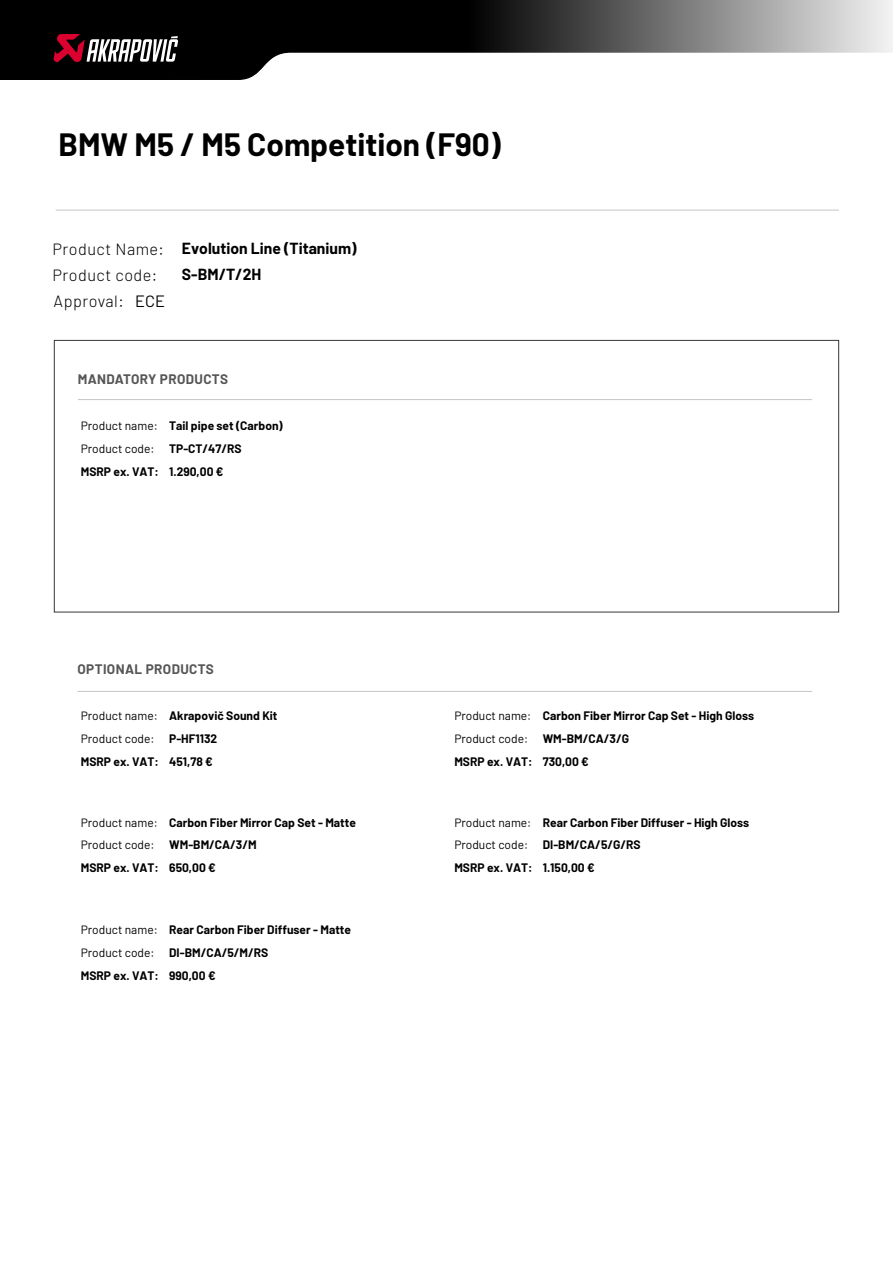
<style>
.page{position:relative;width:893px;height:1263px;background:#fff}
.page>*{position:absolute;margin:0;border:0;box-sizing:border-box;transform-origin:0 0}
.t1{font:700 31.5px "Barlow";color:#000}
.t2{font:16.35px "Barlow";color:#000}
.t3{font:300 16.2px "Barlow";letter-spacing:.03em;color:#000}
.t4{font:700 15.75px/26.2px "Barlow";color:#000}
.t5{font:700 13.5px "Barlow";letter-spacing:.03em;color:#565656}
.t6{font:700 12px/23px "Barlow";color:#000}
.t7{font:12px/23px "Barlow";color:#000}
</style>
<div class="page">
<svg style="left:0;top:0;width:893px;height:80px"></svg>
<svg style="left:53px;top:34px;width:125px;height:29px"></svg>
<hr style="left:78px;top:399px;width:734px;height:1px;background:#c3c6c7">
<hr style="left:78px;top:691px;width:734px;height:1px;background:#c3c6c7">
<hr style="left:56px;top:210px;width:783px;height:1px;background:#c3c6c7">
<h1 class="t1" style="left:58px;top:125px;width:444px">BMW M5 / M5 Competition (F90)</h1>
<h3 class="t3" style="left:53px;top:237px;width:113px">Product Name:</h3>
<h3 class="t3" style="left:53px;top:263px;width:106px">Product code:</h3>
<h3 class="t3" style="left:54px;top:289px;width:72px">Approval:</h3>
<h2 class="t2" style="left:135px;top:290px;width:31px">ECE</h2>
<h3 class="t4" style="left:182px;top:234px;width:176px">Evolution Line (Titanium)<br>S-BM/T/2H</h3>
<p class="t5" style="left:78px;top:369px;width:152px">MANDATORY PRODUCTS</p>
<p class="t7" style="left:81px;top:414px;width:78px">Product name:<br>Product code:</p>
<p class="t6" style="left:81px;top:460px;width:80px">MSRP ex. VAT:</p>
<p class="t6" style="left:169px;top:414px;width:115px">Tail pipe set (Carbon)<br>TP-CT/47/RS<br>1.290,00 €</p>
<p class="t5" style="left:77px;top:659px;width:138px">OPTIONAL PRODUCTS</p>
<p class="t7" style="left:81px;top:703px;width:78px">Product name:<br>Product code:</p>
<p class="t6" style="left:81px;top:749px;width:80px">MSRP ex. VAT:</p>
<p class="t6" style="left:169px;top:703px;width:110px">Akrapovič Sound Kit<br>P-HF1132<br>451,78 €</p>
<p class="t7" style="left:454px;top:703px;width:78px">Product name:<br>Product code:</p>
<p class="t6" style="left:454px;top:749px;width:80px">MSRP ex. VAT:</p>
<p class="t6" style="left:543px;top:703px;width:213px">Carbon Fiber Mirror Cap Set - High Gloss<br>WM-BM/CA/3/G<br>730,00 €</p>
<p class="t7" style="left:81px;top:810px;width:78px">Product name:<br>Product code:</p>
<p class="t6" style="left:81px;top:856px;width:80px">MSRP ex. VAT:</p>
<p class="t6" style="left:169px;top:810px;width:188px">Carbon Fiber Mirror Cap Set - Matte<br>WM-BM/CA/3/M<br>650,00 €</p>
<p class="t7" style="left:454px;top:810px;width:78px">Product name:<br>Product code:</p>
<p class="t6" style="left:454px;top:856px;width:80px">MSRP ex. VAT:</p>
<p class="t6" style="left:543px;top:810px;width:208px">Rear Carbon Fiber Diffuser - High Gloss<br>DI-BM/CA/5/G/RS<br>1.150,00 €</p>
<p class="t7" style="left:81px;top:918px;width:78px">Product name:<br>Product code:</p>
<p class="t6" style="left:81px;top:964px;width:80px">MSRP ex. VAT:</p>
<p class="t6" style="left:169px;top:918px;width:183px">Rear Carbon Fiber Diffuser - Matte<br>DI-BM/CA/5/M/RS<br>990,00 €</p>
</div>
